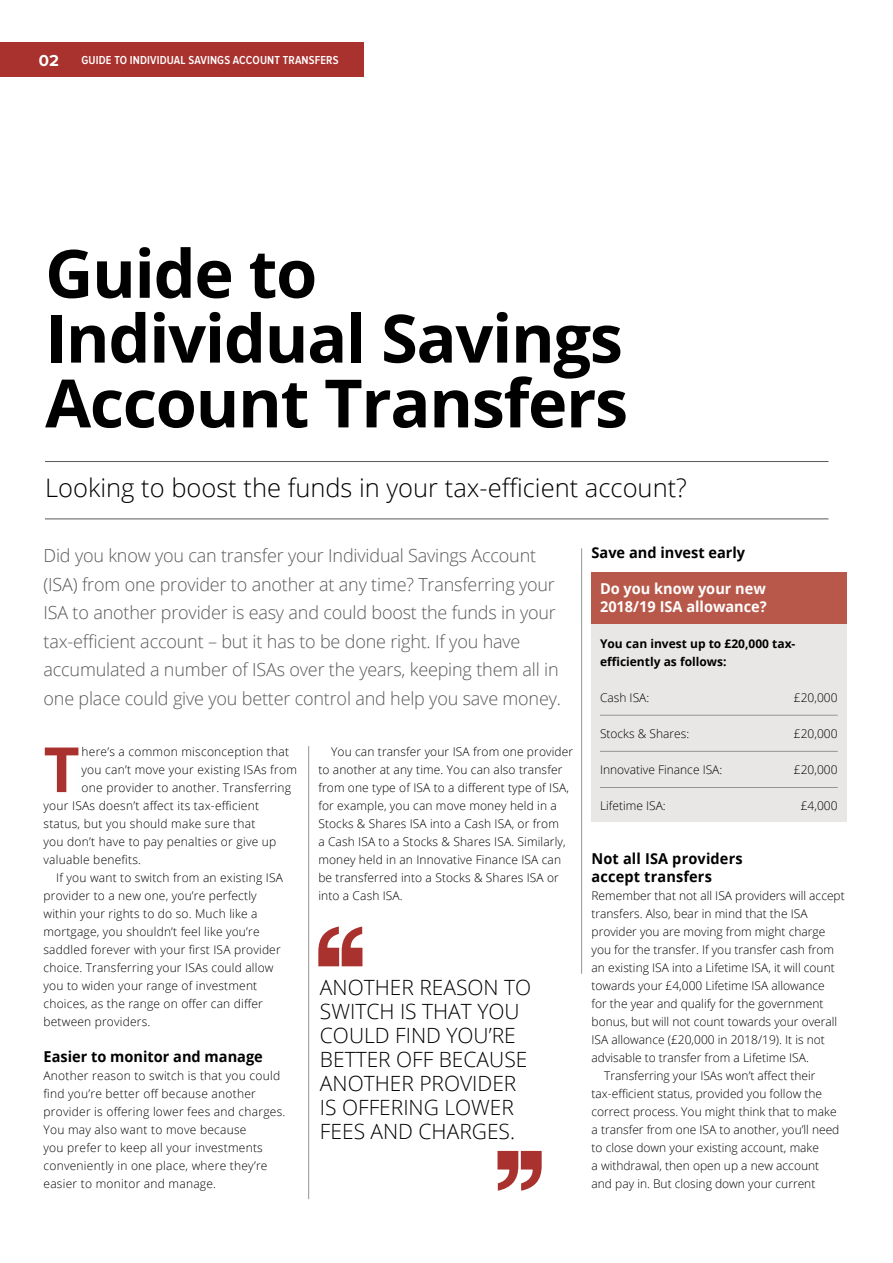
<style>
.page{position:relative;width:893px;height:1263px;background:#fff}
.page>*{position:absolute;margin:0;border:0;box-sizing:border-box;transform-origin:0 0}
.t1{font:700 66.6px/64.8px "Open Sans";letter-spacing:-.02em;color:#000}
.t2{font:700 62.4px "Open Sans";color:#a9322f}
.t3{font:300 25.5px "Open Sans";color:#000}
.t4{font:300 21px/24px "Open Sans";color:#000}
.t5{font:300 18px/28.5px "Open Sans";letter-spacing:-.01em;color:#58595b}
.t6{font:700 16.5px "Proxima Nova";color:#fff}
.t7{font:700 15px/18px "Open Sans";color:#000}
.t8{font:700 15px/18px "Open Sans";color:#fff}
.t9{font:300 12px/18px "Open Sans";letter-spacing:.01em;color:#000}
.t10{font:700 12px/18px "Open Sans";color:#000}
.t11{font:600 12px "Proxima Nova Cond";letter-spacing:.01em;color:#fff}
</style>
<div class="page">
<div style="left:0;top:42px;width:364px;height:34px;background:#a9322f"></div>
<div style="left:591px;top:624px;width:256px;height:198px;background:#e9e7e5"></div>
<div style="left:591px;top:572px;width:256px;height:52px;background:#b8584a"></div>
<hr style="left:45px;top:519px;width:783px;height:1px;background:#58595b">
<hr style="left:45px;top:461px;width:783px;height:1px;background:#58595b">
<hr style="left:308px;top:746px;width:1px;height:453px;background:#939598">
<hr style="left:581px;top:548px;width:1px;height:426px;background:#939598">
<hr style="left:600px;top:715px;width:238px;height:1px;background:#939598">
<hr style="left:600px;top:751px;width:238px;height:1px;background:#939598">
<hr style="left:600px;top:787px;width:238px;height:1px;background:#939598">
<svg style="left:318px;top:926px;width:44px;height:40px"></svg>
<svg style="left:497px;top:1151px;width:45px;height:40px"></svg>
<h3 class="t6" style="left:39px;top:51px;width:22px">02</h3>
<p class="t11" style="left:82px;top:54px;width:259px">GUIDE TO INDIVIDUAL SAVINGS ACCOUNT TRANSFERS</p>
<h1 class="t1" style="left:45px;top:240px;width:584px">Guide to<br>Individual Savings<br>Account Transfers</h1>
<h3 class="t3" style="left:45px;top:470px;width:643px">Looking to boost the funds in your tax-efficient account?</h3>
<p class="t5" style="left:44px;top:541px;width:519px">Did you know you can transfer your Individual Savings Account (ISA) from one provider to another at any time? Transferring your ISA to another provider is easy and could boost the funds in your tax-efficient account – but it has to be done right. If you have accumulated a number of ISAs over the years, keeping them all in one place could give you better control and help you save money.</p>
<h2 class="t2" style="left:44px;top:725px;width:38px">T</h2>
<p class="t9" style="left:82px;top:742px;width:209px">here’s a common misconception that</p>
<p class="t9" style="left:82px;top:760px;width:217px">you can’t move your existing ISAs from</p>
<p class="t9" style="left:82px;top:778px;width:211px">one provider to another. Transferring</p>
<p class="t9" style="left:44px;top:796px;width:217px">your ISAs doesn’t affect its tax-efficient</p>
<p class="t9" style="left:44px;top:814px;width:213px">status, but you should make sure that</p>
<p class="t9" style="left:44px;top:832px;width:234px">you don’t have to pay penalties or give up</p>
<p class="t9" style="left:44px;top:850px;width:99px">valuable benefits.</p>
<p class="t9" style="left:56px;top:868px;width:228px">If you want to switch from an existing ISA</p>
<p class="t9" style="left:44px;top:886px;width:215px">provider to a new one, you’re perfectly</p>
<p class="t9" style="left:44px;top:904px;width:215px">within your rights to do so. Much like a</p>
<p class="t9" style="left:44px;top:922px;width:218px">mortgage, you shouldn’t feel like you’re</p>
<p class="t9" style="left:44px;top:940px;width:239px">saddled forever with your first ISA provider</p>
<p class="t9" style="left:44px;top:958px;width:232px">choice. Transferring your ISAs could allow</p>
<p class="t9" style="left:44px;top:976px;width:215px">you to widen your range of investment</p>
<p class="t9" style="left:44px;top:994px;width:221px">choices, as the range on offer can differ</p>
<p class="t9" style="left:44px;top:1012px;width:108px">between providers.</p>
<p class="t7" style="left:44px;top:1047px;width:221px">Easier to monitor and manage</p>
<p class="t9" style="left:44px;top:1066px;width:243px">Another reason to switch is that you could find you’re better off because another provider is offering lower fees and charges.<br>You may also want to move because<br>you prefer to keep all your investments conveniently in one place, where they’re easier to monitor and manage.</p>
<p class="t9" style="left:318px;top:742px;width:256px;text-indent:13px">You can transfer your ISA from one provider to another at any time. You can also transfer from one type of ISA to a different type of ISA, for example, you can move money held in a Stocks &amp; Shares ISA into a Cash ISA, or from<br>a Cash ISA to a Stocks &amp; Shares ISA. Similarly, money held in an Innovative Finance ISA can be transferred into a Stocks &amp; Shares ISA or into a Cash ISA.</p>
<h3 class="t4" style="left:320px;top:975px;width:213px">ANOTHER REASON TO<br>SWITCH IS THAT YOU<br>COULD FIND YOU’RE<br>BETTER OFF BECAUSE<br>ANOTHER PROVIDER<br>IS OFFERING LOWER<br>FEES AND CHARGES.</h3>
<p class="t7" style="left:591px;top:543px;width:155px">Save and invest early</p>
<p class="t8" style="left:600px;top:579px;width:168px">Do you know your new<br>2018/19 ISA allowance?</p>
<p class="t10" style="left:600px;top:634px;width:197px">You can invest up to £20,000 tax&shy;efficiently as follows:</p>
<p class="t9" style="left:600px;top:688px;width:51px">Cash ISA:</p>
<p class="t9" style="left:794px;top:688px;width:45px">£20,000</p>
<p class="t9" style="left:600px;top:724px;width:91px">Stocks &amp; Shares:</p>
<p class="t9" style="left:794px;top:724px;width:45px">£20,000</p>
<p class="t9" style="left:600px;top:760px;width:124px">Innovative Finance ISA:</p>
<p class="t9" style="left:794px;top:760px;width:45px">£20,000</p>
<p class="t9" style="left:600px;top:796px;width:67px">Lifetime ISA:</p>
<p class="t9" style="left:801px;top:796px;width:38px">£4,000</p>
<p class="t7" style="left:591px;top:849px;width:153px">Not all ISA providers accept transfers</p>
<p class="t9" style="left:591px;top:886px;width:255px">Remember that not all ISA providers will accept</p>
<p class="t9" style="left:591px;top:904px;width:217px">transfers. Also, bear in mind that the ISA</p>
<p class="t9" style="left:591px;top:922px;width:235px">provider you are moving from might charge</p>
<p class="t9" style="left:591px;top:940px;width:244px">you for the transfer. If you transfer cash from</p>
<p class="t9" style="left:591px;top:958px;width:245px">an existing ISA into a Lifetime ISA, it will count</p>
<p class="t9" style="left:591px;top:976px;width:235px">towards your £4,000 Lifetime ISA allowance</p>
<p class="t9" style="left:591px;top:994px;width:234px">for the year and qualify for the government</p>
<p class="t9" style="left:591px;top:1012px;width:247px">bonus, but will not count towards your overall</p>
<p class="t9" style="left:591px;top:1030px;width:235px">ISA allowance (£20,000 in 2018/19). It is not</p>
<p class="t9" style="left:591px;top:1048px;width:219px">advisable to transfer from a Lifetime ISA.</p>
<p class="t9" style="left:604px;top:1066px;width:213px">Transferring your ISAs won’t affect their</p>
<p class="t9" style="left:591px;top:1084px;width:232px">tax-efficient status, provided you follow the</p>
<p class="t9" style="left:591px;top:1102px;width:247px">correct process. You might think that to make</p>
<p class="t9" style="left:591px;top:1120px;width:249px">a transfer from one ISA to another, you’ll need</p>
<p class="t9" style="left:591px;top:1138px;width:229px">to close down your existing account, make</p>
<p class="t9" style="left:591px;top:1156px;width:229px">a withdrawal, then open up a new account</p>
<p class="t9" style="left:591px;top:1174px;width:225px">and pay in. But closing down your current</p>
</div>
